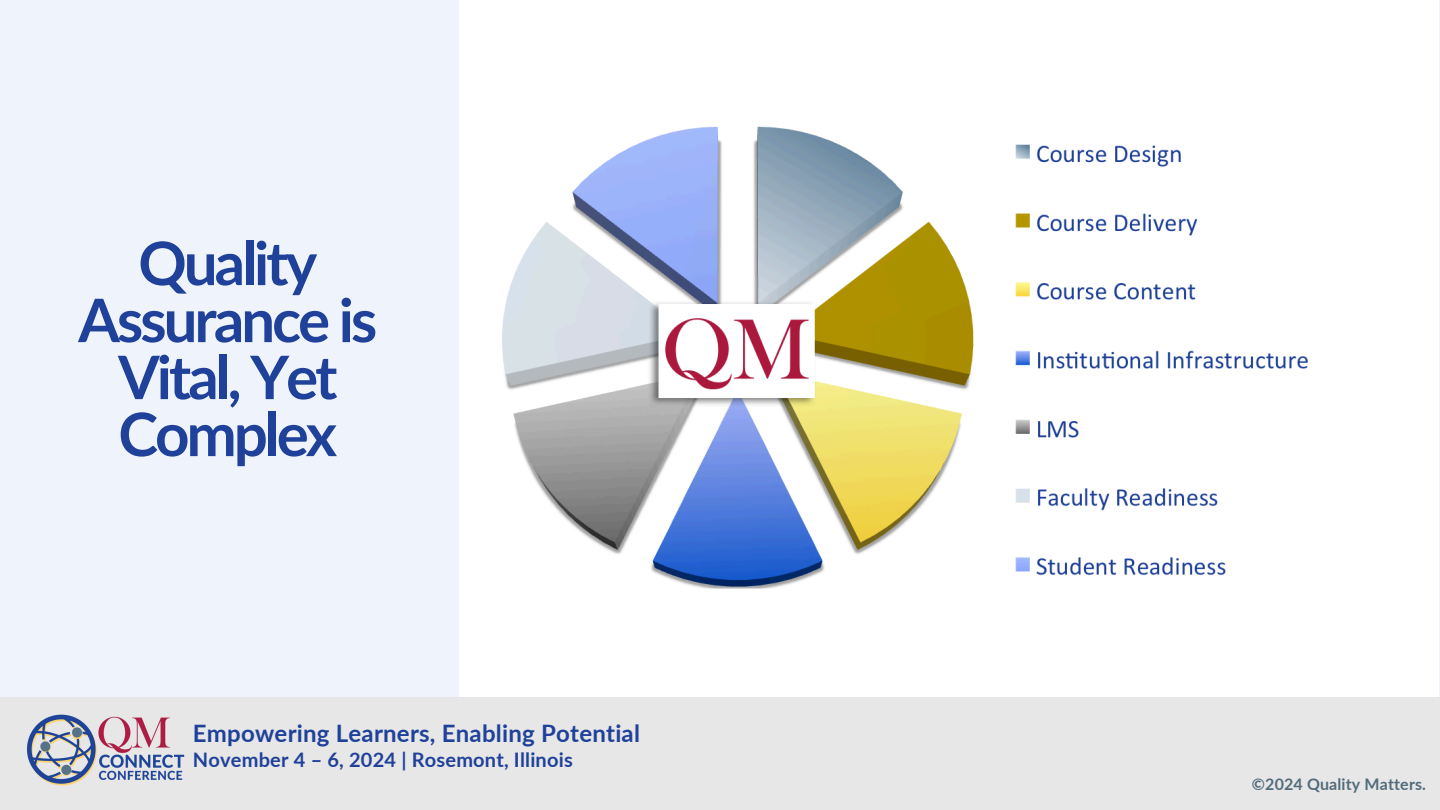
<style>
.page{position:relative;width:1440px;height:810px;background:#eff4fc}
.page>*{position:absolute;margin:0;border:0;box-sizing:border-box;transform-origin:0 0}
.t1{font:700 60px/57px "Lato";letter-spacing:-.05em;color:#1f419a;text-align:center}
.t2{font:700 24px "Lato";letter-spacing:.01em;color:#1f419a}
.t3{font:700 20px "Lato";letter-spacing:.01em;color:#1f419a}
.t4{font:700 16px "Lato";letter-spacing:.01em;color:#526c7c}
</style>
<div class="page">
<div style="left:460px;top:0;width:979px;height:696px;background:#fff"></div>
<img style="left:502px;top:126px;width:806px;height:463px">
<div style="left:0;top:697px;width:1440px;height:113px;background:#e7e7e7"></div>
<img style="left:26px;top:714px;width:159px;height:72px">
<h1 class="t1" style="left:78px;top:233px;width:301px">Quality<br>Assurance is<br>Vital, Yet<br>Complex</h1>
<p class="t2" style="left:193px;top:718px;width:449px">Empowering Learners, Enabling Potential</p>
<p class="t3" style="left:193px;top:747px;width:381px">November 4 – 6, 2024 | Rosemont, Illinois</p>
<h2 class="t4" style="left:1252px;top:774px;width:176px">©2024 Quality Matters.</h2>
</div>
